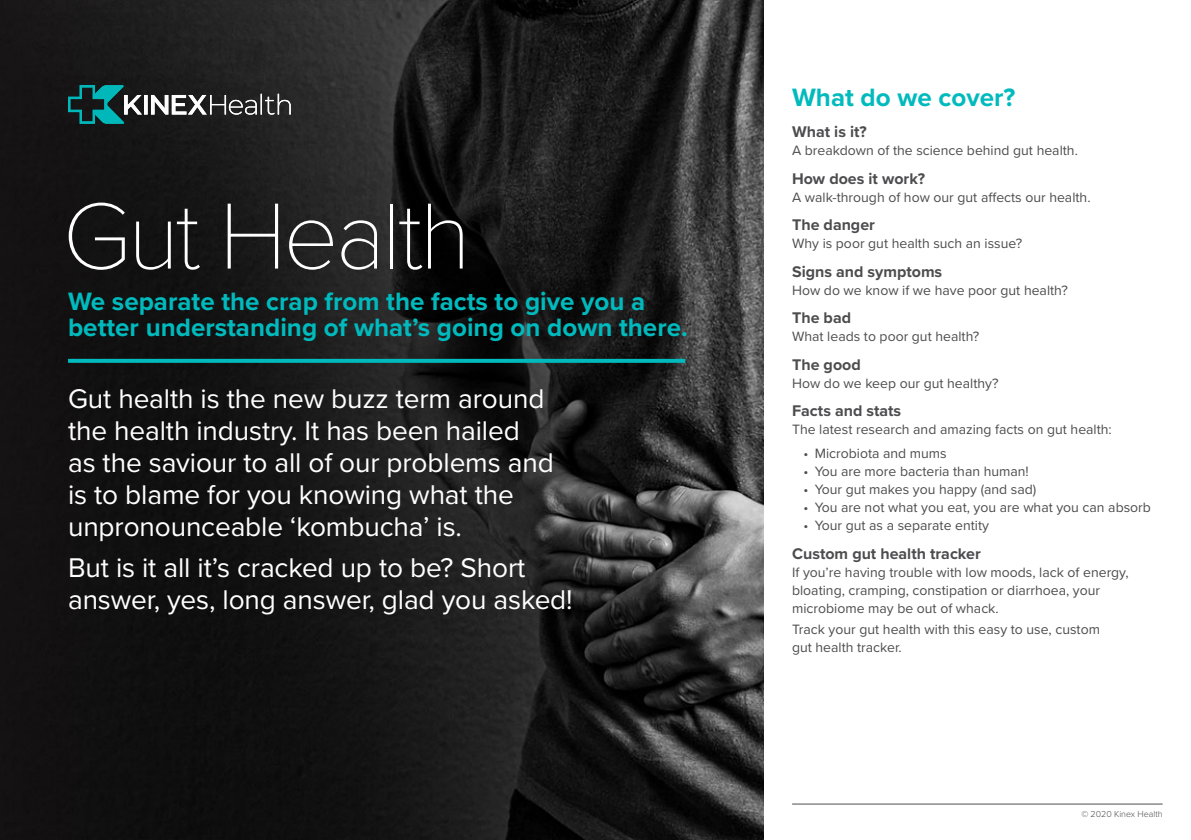
<style>
.page{position:relative;width:1191px;height:840px;background:#fff}
.page>*{position:absolute;margin:0;border:0;box-sizing:border-box;transform-origin:0 0}
.t1{font:100 97.2px "Proxima Nova T";letter-spacing:-.035em;color:#fff}
.t2{font:28px/32px "Proxima Nova";letter-spacing:-.005em;color:#fff}
.t3{font:700 26px/26px "Proxima Nova";color:#00babd}
.t4{font:700 16px "Proxima Nova";color:#4d4d4f}
.t5{font:14px/18px "Proxima Nova";color:#4d4d4f}
.t6{font:300 9px "Proxima Nova";color:#4d4d4f}
</style>
<div class="page">
<img style="left:0;top:0;width:763px;height:839px">
<svg style="left:68px;top:358px;width:617px;height:4px;background:#04989a"></svg>
<svg style="left:68px;top:85px;width:223px;height:39px;background:#384c4c"></svg>
<hr style="left:792px;top:803px;width:370px;height:1px;background:#4d4d4f">
<h1 class="t1" style="left:62px;top:163px;width:410px">Gut Health</h1>
<h3 class="t3" style="left:68px;top:287px;width:621px">We separate the crap from the facts to give you a better understanding of what’s going on down there.</h3>
<h2 class="t2" style="left:68px;top:381px;width:487px">Gut health is the new buzz term around the health industry. It has been hailed as the saviour to all of our problems and is to blame for you knowing what the unpronounceable ‘kombucha’ is.</h2>
<h2 class="t2" style="left:68px;top:550px;width:506px">But is it all it’s cracked up to be? Short answer, yes, long answer, glad you asked!</h2>
<h3 class="t3" style="left:792px;top:83px;width:225px">What do we cover?</h3>
<p class="t4" style="left:792px;top:120px;width:76px">What is it?</p>
<p class="t5" style="left:792px;top:141px;width:287px">A breakdown of the science behind gut health.</p>
<p class="t4" style="left:792px;top:166px;width:135px">How does it work?</p>
<p class="t5" style="left:792px;top:187px;width:300px">A walk-through of how our gut affects our health.</p>
<p class="t4" style="left:792px;top:213px;width:84px">The danger</p>
<p class="t5" style="left:792px;top:234px;width:232px">Why is poor gut health such an issue?</p>
<p class="t4" style="left:792px;top:259px;width:152px">Signs and symptoms</p>
<p class="t5" style="left:792px;top:280px;width:277px">How do we know if we have poor gut health?</p>
<p class="t4" style="left:792px;top:306px;width:60px">The bad</p>
<p class="t5" style="left:792px;top:327px;width:189px">What leads to poor gut health?</p>
<p class="t4" style="left:792px;top:352px;width:70px">The good</p>
<p class="t5" style="left:792px;top:373px;width:208px">How do we keep our gut healthy?</p>
<p class="t4" style="left:792px;top:399px;width:111px">Facts and stats</p>
<p class="t5" style="left:792px;top:420px;width:321px">The latest research and amazing facts on gut health:</p>
<p class="t5" style="left:803px;top:443px;width:145px">• Microbiota and mums</p>
<p class="t5" style="left:803px;top:461px;width:227px">• You are more bacteria than human!</p>
<p class="t5" style="left:803px;top:479px;width:234px">• Your gut makes you happy (and sad)</p>
<p class="t5" style="left:803px;top:497px;width:349px">• You are not what you eat, you are what you can absorb</p>
<p class="t5" style="left:803px;top:515px;width:187px">• Your gut as a separate entity</p>
<p class="t4" style="left:792px;top:541px;width:190px">Custom gut health tracker</p>
<p class="t5" style="left:792px;top:562px;width:338px">If you’re having trouble with low moods, lack of energy, bloating, cramping, constipation or diarrhoea, your microbiome may be out of whack.</p>
<p class="t5" style="left:792px;top:619px;width:309px">Track your gut health with this easy to use, custom gut health tracker.</p>
<p class="t6" style="left:1081px;top:807px;width:83px">© 2020 Kinex Health</p>
</div>
